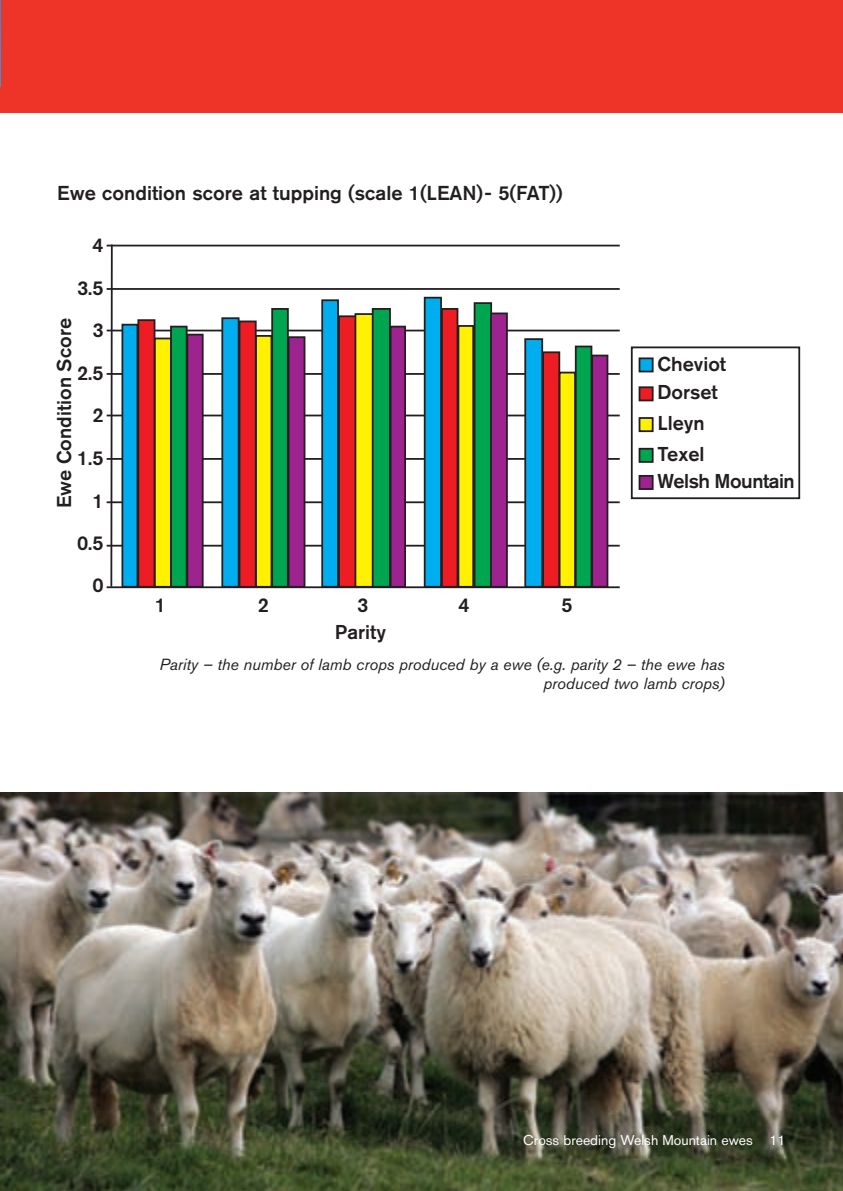
<style>
.page{position:relative;width:843px;height:1191px;background:#fff}
.page>*{position:absolute;margin:0;border:0;box-sizing:border-box;transform-origin:0 0}
.t1{font:500 20px "Akzidenz Grotesk BQ";color:#231f20}
.t2{font:500 19.8px/41.6px "Akzidenz Grotesk BQ";color:#231f20}
.t3{font:500 19.8px "Akzidenz Grotesk BQ";letter-spacing:-.025em;color:#231f20}
.t4{font:italic 16px/19.2px "Akzidenz Grotesk BQ";color:#231f20;text-align:right}
.t5{font:14px "Akzidenz Grotesk BQ";color:#fff}
</style>
<div class="page">
<img style="left:1px;top:792px;width:842px;height:398px">
<div style="left:1px;top:0;width:842px;height:113px;background:#ee3429"></div>
<img style="left:0;top:0;width:1px;height:86px">
<hr style="left:110px;top:244px;width:3px;height:342px;background:#231f20">
<hr style="left:107px;top:586px;width:513px;height:2px;background:#231f20">
<hr style="left:107px;top:544px;width:513px;height:2px;background:#231f20">
<hr style="left:107px;top:501px;width:513px;height:2px;background:#231f20">
<hr style="left:107px;top:458px;width:513px;height:2px;background:#231f20">
<hr style="left:107px;top:414px;width:513px;height:2px;background:#231f20">
<hr style="left:107px;top:373px;width:513px;height:2px;background:#231f20">
<hr style="left:107px;top:329px;width:513px;height:2px;background:#231f20">
<hr style="left:107px;top:288px;width:513px;height:2px;background:#231f20">
<hr style="left:107px;top:245px;width:513px;height:1px;background:#231f20">
<div style="left:639px;top:357px;width:15px;height:15px;background:#00aeef;border:2px solid #231f20"></div>
<div style="left:639px;top:386px;width:15px;height:15px;background:#ee1d23;border:2px solid #231f20"></div>
<div style="left:639px;top:417px;width:15px;height:15px;background:#fff101;border:2px solid #231f20"></div>
<div style="left:639px;top:448px;width:15px;height:15px;background:#00a54f;border:2px solid #231f20"></div>
<div style="left:631px;top:346px;width:169px;height:153px;border:2px solid #231f20"></div>
<div style="left:639px;top:475px;width:15px;height:15px;background:#9d248e;border:2px solid #231f20"></div>
<div style="left:121px;top:324px;width:17px;height:263px;background:#00aeef;border:2px solid #231f20"></div>
<div style="left:137px;top:319px;width:18px;height:268px;background:#ee1d23;border:2px solid #231f20"></div>
<div style="left:154px;top:337px;width:18px;height:250px;background:#fff101;border:2px solid #231f20"></div>
<div style="left:170px;top:326px;width:18px;height:261px;background:#00a54f;border:2px solid #231f20"></div>
<div style="left:186px;top:334px;width:18px;height:253px;background:#9d248e;border:2px solid #231f20"></div>
<div style="left:221px;top:317px;width:19px;height:270px;background:#00aeef;border:2px solid #231f20"></div>
<div style="left:239px;top:320px;width:18px;height:267px;background:#ee1d23;border:2px solid #231f20"></div>
<div style="left:255px;top:335px;width:17px;height:252px;background:#fff101;border:2px solid #231f20"></div>
<div style="left:271px;top:308px;width:18px;height:279px;background:#00a54f;border:2px solid #231f20"></div>
<div style="left:288px;top:336px;width:17px;height:251px;background:#9d248e;border:2px solid #231f20"></div>
<div style="left:321px;top:299px;width:18px;height:288px;background:#00aeef;border:2px solid #231f20"></div>
<div style="left:338px;top:315px;width:19px;height:272px;background:#ee1d23;border:2px solid #231f20"></div>
<div style="left:354px;top:313px;width:20px;height:274px;background:#fff101;border:2px solid #231f20"></div>
<div style="left:372px;top:308px;width:19px;height:279px;background:#00a54f;border:2px solid #231f20"></div>
<div style="left:390px;top:326px;width:16px;height:261px;background:#9d248e;border:2px solid #231f20"></div>
<div style="left:424px;top:297px;width:18px;height:290px;background:#00aeef;border:2px solid #231f20"></div>
<div style="left:441px;top:308px;width:17px;height:279px;background:#ee1d23;border:2px solid #231f20"></div>
<div style="left:457px;top:325px;width:17px;height:262px;background:#fff101;border:2px solid #231f20"></div>
<div style="left:474px;top:302px;width:18px;height:285px;background:#00a54f;border:2px solid #231f20"></div>
<div style="left:490px;top:312px;width:18px;height:275px;background:#9d248e;border:2px solid #231f20"></div>
<div style="left:524px;top:338px;width:19px;height:249px;background:#00aeef;border:2px solid #231f20"></div>
<div style="left:542px;top:351px;width:18px;height:236px;background:#ee1d23;border:2px solid #231f20"></div>
<div style="left:559px;top:371px;width:17px;height:216px;background:#fff101;border:2px solid #231f20"></div>
<div style="left:575px;top:345px;width:17px;height:242px;background:#00a54f;border:2px solid #231f20"></div>
<div style="left:591px;top:354px;width:17px;height:233px;background:#9d248e;border:2px solid #231f20"></div>
<p class="t1" style="left:57px;top:186px;width:507px">Ewe condition score at tupping (scale 1(LEAN)- 5(FAT))</p>
<p class="t2" style="left:92px;top:225px;width:13px">4</p>
<p class="t2" style="left:77px;top:269px;width:28px">3.5</p>
<p class="t2" style="left:45px;top:508px;width:192px;rotate:-90deg">Ewe Condition Score</p>
<p class="t2" style="left:92px;top:310px;width:13px">3</p>
<p class="t2" style="left:77px;top:354px;width:28px">2.5</p>
<p class="t2" style="left:92px;top:395px;width:13px">2</p>
<p class="t2" style="left:77px;top:439px;width:28px">1.5</p>
<p class="t2" style="left:92px;top:482px;width:13px">1</p>
<p class="t2" style="left:77px;top:524px;width:28px;text-align:right">0.5<br>0</p>
<p class="t2" style="left:155px;top:585px;width:13px">1</p>
<p class="t2" style="left:258px;top:585px;width:13px">2</p>
<p class="t2" style="left:357px;top:585px;width:13px">3</p>
<p class="t2" style="left:458px;top:585px;width:13px">4</p>
<p class="t2" style="left:561px;top:585px;width:13px">5</p>
<p class="t2" style="left:335px;top:612px;width:52px">Parity</p>
<p class="t2" style="left:657px;top:350px;width:70px;line-height:29px">Cheviot<br>Dorset</p>
<p class="t2" style="left:657px;top:409px;width:49px;line-height:30.8px">Lleyn<br>Texel</p>
<p class="t3" style="left:657px;top:474px;width:139px">Welsh Mountain</p>
<p class="t4" style="left:160px;top:656px;width:566px">Parity – the number of lamb crops produced by a ewe (e.g. parity 2 – the ewe has produced two lamb crops)</p>
<p class="t5" style="left:523px;top:1134px;width:264px">Cross breeding Welsh Mountain ewes 11</p>
</div>
